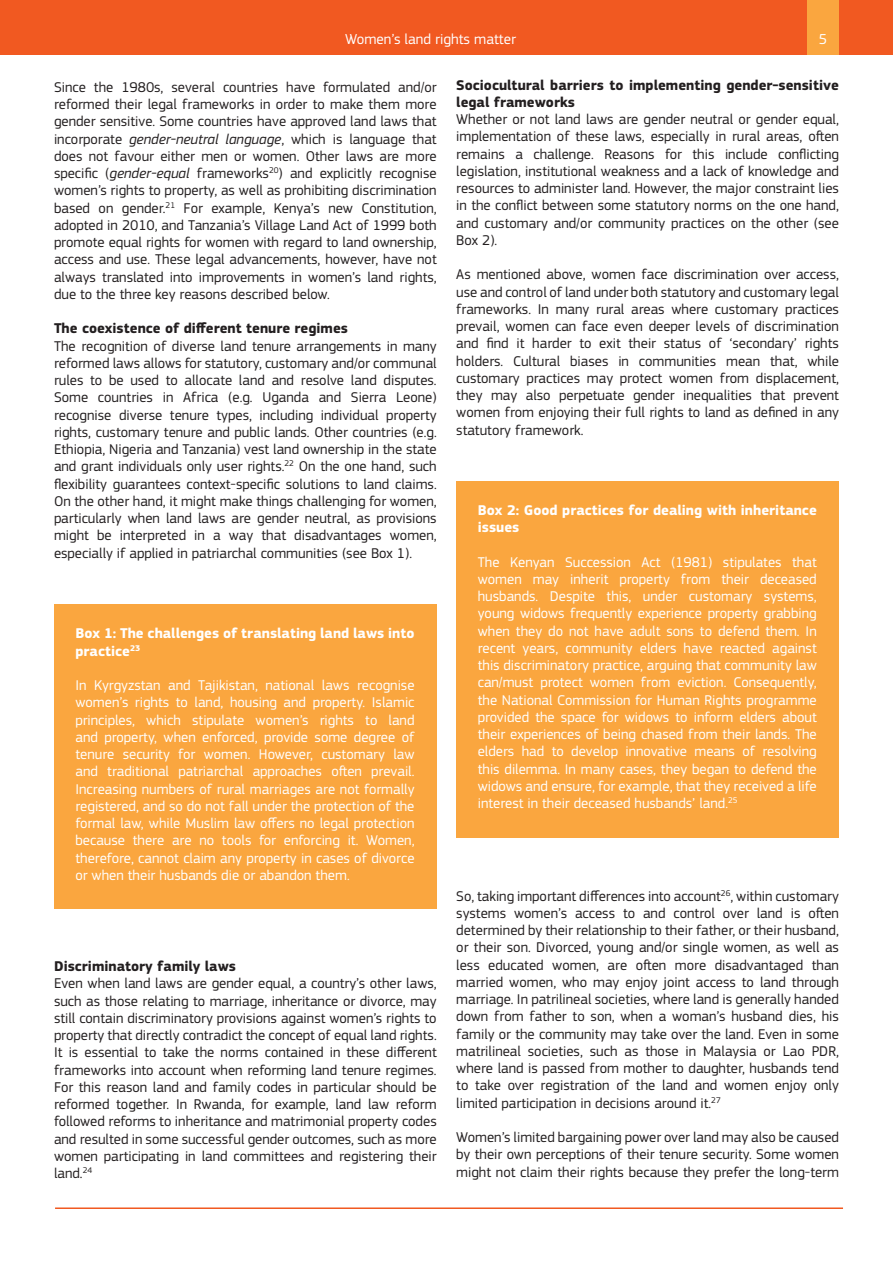
<style>
.page{position:relative;width:893px;height:1263px;background:#fff}
.page>*{position:absolute;margin:0;border:0;box-sizing:border-box;transform-origin:0 0}
.t1{font:15px "EC Square Sans Pro";color:#fff}
.t2{font:14.7px/17.2px "EC Square Sans Pro";color:#231f20;text-align:justify}
.t3{font:14.7px/17.2px "EC Square Sans Pro";color:#fff;text-align:justify}
.t4{font:700 14.7px/17.2px "EC Square Sans Pro";color:#231f20}
.t5{font:700 14.7px/17.2px "EC Square Sans Pro";color:#fff}
.s1{font-style:italic}
</style>
<div class="page">
<div style="left:54px;top:605px;width:383px;height:304px;background:#faa63f"></div>
<div style="left:0;top:0;width:893px;height:54px;background:#f15921"></div>
<hr style="left:55px;top:1207px;width:788px;height:2px;background:#f15921">
<div style="left:807px;top:0;width:32px;height:54px;background:#faa63f"></div>
<div style="left:456px;top:482px;width:383px;height:356px;background:#faa63f"></div>
<p class="t1" style="left:345px;top:31px;width:172px">Women’s land rights matter</p>
<p class="t1" style="left:819px;top:30px;width:10px">5</p>
<p class="t2" style="left:54px;top:78px;width:384px">Since the 1980s, several countries have formulated and/or reformed their legal frameworks in order to make them more gender sensitive. Some countries have approved land laws that incorporate <span class="s1">gender-neutral language</span>, which is language that does not favour either men or women. Other laws are more specific (<span class="s1">gender-equal</span> frameworks<sup>20</sup>) and explicitly recognise women’s rights to property, as well as prohibiting discrimination based on gender.<sup>21</sup> For example, Kenya’s new Constitution, adopted in 2010, and Tanzania’s Village Land Act of 1999 both promote equal rights for women with regard to land ownership, access and use. These legal advancements, however, have not always translated into improvements in women’s land rights, due to the three key reasons described below.</p>
<p class="t4" style="left:54px;top:320px;width:296px">The coexistence of different tenure regimes</p>
<p class="t2" style="left:54px;top:337px;width:384px">The recognition of diverse land tenure arrangements in many reformed laws allows for statutory, customary and/or communal rules to be used to allocate land and resolve land disputes.<br>Some countries in Africa (e.g. Uganda and Sierra Leone) recognise diverse tenure types, including individual property rights, customary tenure and public lands. Other countries (e.g.<br>Ethiopia, Nigeria and Tanzania) vest land ownership in the state and grant individuals only user rights.<sup>22</sup> On the one hand, such flexibility guarantees context-specific solutions to land claims.<br>On the other hand, it might make things challenging for women, particularly when land laws are gender neutral, as provisions might be interpreted in a way that disadvantages women, especially if applied in patriarchal communities (see Box 1).</p>
<p class="t4" style="left:456px;top:77px;width:384px">Sociocultural barriers to implementing gender-sensitive legal frameworks</p>
<p class="t2" style="left:456px;top:111px;width:384px">Whether or not land laws are gender neutral or gender equal, implementation of these laws, especially in rural areas, often remains a challenge. Reasons for this include conflicting legislation, institutional weakness and a lack of knowledge and resources to administer land. However, the major constraint lies in the conflict between some statutory norms on the one hand, and customary and/or community practices on the other (see Box 2).</p>
<p class="t2" style="left:456px;top:266px;width:384px">As mentioned above, women face discrimination over access, use and control of land under both statutory and customary legal frameworks. In many rural areas where customary practices prevail, women can face even deeper levels of discrimination and find it harder to exit their status of ‘secondary’ rights holders. Cultural biases in communities mean that, while customary practices may protect women from displacement, they may also perpetuate gender inequalities that prevent women from enjoying their full rights to land as defined in any statutory framework.</p>
<p class="t5" style="left:478px;top:502px;width:341px">Box 2: Good practices for dealing with inheritance issues</p>
<p class="t3" style="left:478px;top:553px;width:341px">The Kenyan Succession Act (1981) stipulates that women may inherit property from their deceased husbands. Despite this, under customary systems, young widows frequently experience property grabbing when they do not have adult sons to defend them. In recent years, community elders have reacted against this discriminatory practice, arguing that community law can/must protect women from eviction. Consequently, the National Commission for Human Rights programme provided the space for widows to inform elders about their experiences of being chased from their lands. The elders had to develop innovative means of resolving this dilemma. In many cases, they began to defend the widows and ensure, for example, that they received a life interest in their deceased husbands’ land.<sup>25</sup></p>
<p class="t5" style="left:75px;top:625px;width:341px">Box 1: The challenges of translating land laws into practice<sup>23</sup></p>
<p class="t3" style="left:75px;top:677px;width:341px">In Kyrgyzstan and Tajikistan, national laws recognise women’s rights to land, housing and property. Islamic principles, which stipulate women’s rights to land and property, when enforced, provide some degree of tenure security for women. However, customary law and traditional patriarchal approaches often prevail.<br>Increasing numbers of rural marriages are not formally registered, and so do not fall under the protection of the formal law, while Muslim law offers no legal protection because there are no tools for enforcing it. Women, therefore, cannot claim any property in cases of divorce or when their husbands die or abandon them.</p>
<p class="t4" style="left:54px;top:958px;width:184px">Discriminatory family laws</p>
<p class="t2" style="left:54px;top:975px;width:384px">Even when land laws are gender equal, a country’s other laws, such as those relating to marriage, inheritance or divorce, may still contain discriminatory provisions against women’s rights to property that directly contradict the concept of equal land rights.<br>It is essential to take the norms contained in these different frameworks into account when reforming land tenure regimes.<br>For this reason land and family codes in particular should be reformed together. In Rwanda, for example, land law reform followed reforms to inheritance and matrimonial property codes and resulted in some successful gender outcomes, such as more women participating in land committees and registering their land.<sup>24</sup></p>
<p class="t2" style="left:456px;top:887px;width:384px">So, taking important differences into account<sup>26</sup>, within customary systems women’s access to and control over land is often determined by their relationship to their father, or their husband, or their son. Divorced, young and/or single women, as well as less educated women, are often more disadvantaged than married women, who may enjoy joint access to land through marriage. In patrilineal societies, where land is generally handed down from father to son, when a woman’s husband dies, his family or the community may take over the land. Even in some matrilineal societies, such as those in Malaysia or Lao PDR, where land is passed from mother to daughter, husbands tend to take over registration of the land and women enjoy only limited participation in decisions around it.<sup>27</sup></p>
<p class="t2" style="left:456px;top:1129px;width:384px">Women’s limited bargaining power over land may also be caused by their own perceptions of their tenure security. Some women might not claim their rights because they prefer the long-term</p>
</div>
